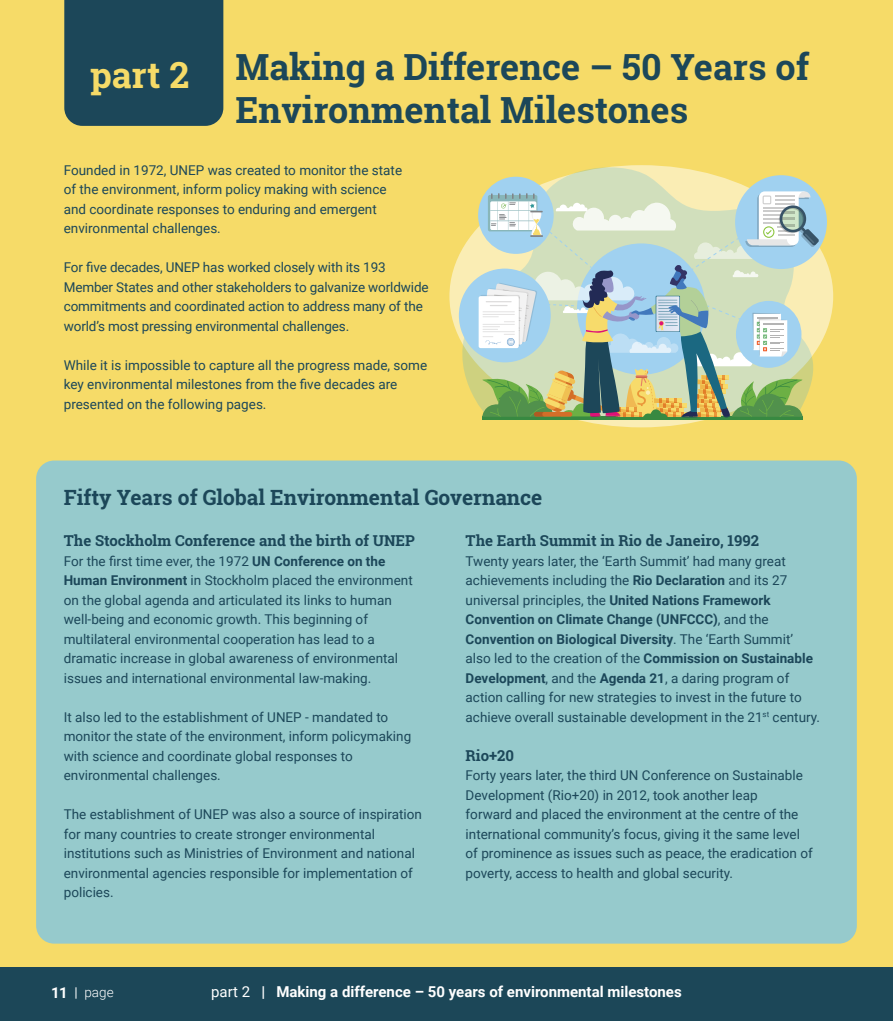
<style>
.page{position:relative;width:893px;height:1021px;background:#fff}
.page>*{position:absolute;margin:0;border:0;box-sizing:border-box;transform-origin:0 0}
.t1{font:700 36px/43.2px "Roboto Slab";color:#1c4759}
.t2{font:700 36px "Roboto Slab";color:#f6db68}
.t3{font:700 21px "Roboto Slab";color:#1c4759}
.t4{font:700 15px "Roboto Slab";color:#1c4759}
.t5{font:700 15px "Roboto";color:#fff}
.t6{font:13.5px/19.5px "Roboto";color:#1c4759}
.t7{font:300 13.5px "Roboto";color:#fff}
.s1{font-weight:700}
.s2{font-weight:700;font-size:15px}
.s3{font-weight:400}
</style>
<div class="page">
<div style="left:0;top:966px;width:893px;height:54px;background:#1c4758"></div>
<div style="left:0;top:0;width:893px;height:966px;background:#f6db68"></div>
<div style="left:64px;top:0;width:159px;height:126px;background:#1c4759"></div>
<div style="left:36px;top:460px;width:821px;height:483px;background:#96cacc;border-radius:18px"></div>
<div style="left:449px;top:165px;width:384px;height:262px;background:#faedb4;border-radius:50%"></div>
<svg style="left:462px;top:167px;width:351px;height:233px"></svg>
<hr style="left:482px;top:416px;width:321px;height:3px;background:#388941">
<div style="left:459px;top:268px;width:92px;height:94px;background:#a0d1f0;border-radius:50%"></div>
<div style="left:735px;top:175px;width:92px;height:94px;background:#a0d1f0;border-radius:50%"></div>
<div style="left:478px;top:177px;width:76px;height:77px;background:#a0d1f0;border-radius:50%"></div>
<svg style="left:476px;top:191px;width:343px;height:227px"></svg>
<h1 class="t2" style="left:90px;top:50px;width:101px">part 2</h1>
<h1 class="t1" style="left:235px;top:44px;width:575px">Making a Difference – 50 Years of<br>Environmental Milestones</h1>
<p class="t6" style="left:64px;top:160px;width:340px">Founded in 1972, UNEP was created to monitor the state of the environment, inform policy making with science and coordinate responses to enduring and emergent environmental challenges.</p>
<p class="t6" style="left:64px;top:257px;width:366px">For five decades, UNEP has worked closely with its 193<br>Member States and other stakeholders to galvanize worldwide commitments and coordinated action to address many of the world’s most pressing environmental challenges.</p>
<p class="t6" style="left:64px;top:355px;width:365px">While it is impossible to capture all the progress made, some key environmental milestones from the five decades are presented on the following pages.</p>
<h2 class="t3" style="left:64px;top:483px;width:480px">Fifty Years of Global Environmental Governance</h2>
<p class="t4" style="left:64px;top:530px;width:353px">The Stockholm Conference and the birth of UNEP</p>
<p class="t6" style="left:64px;top:550px;width:350px">For the first time ever, the 1972 <span class="s1">UN Conference on the Human Environment</span> in Stockholm placed the environment on the global agenda and articulated its links to human well-being and economic growth. This beginning of multilateral environmental cooperation has lead to a dramatic increase in global awareness of environmental issues and international environmental law-making.</p>
<p class="t6" style="left:64px;top:706px;width:349px">It also led to the establishment of UNEP - mandated to monitor the state of the environment, inform policymaking with science and coordinate global responses to environmental challenges.</p>
<p class="t6" style="left:64px;top:804px;width:360px">The establishment of UNEP was also a source of inspiration for many countries to create stronger environmental institutions such as Ministries of Environment and national environmental agencies responsible for implementation of policies.</p>
<p class="t4" style="left:466px;top:530px;width:295px">The Earth Summit in Rio de Janeiro, 1992</p>
<p class="t6" style="left:466px;top:550px;width:356px">Twenty years later, the ‘Earth Summit’ had many great achievements including the <span class="s1">Rio Declaration</span> and its 27 universal principles, the <span class="s1">United Nations Framework Convention on Climate Change (UNFCCC)</span>, and the <span class="s1">Convention on Biological Diversity</span>. The ‘Earth Summit’ also led to the creation of the <span class="s1">Commission on Sustainable Development</span>, and the <span class="s1">Agenda 21</span>, a daring program of action calling for new strategies to invest in the future to achieve overall sustainable development in the 21<sup>st</sup> century.</p>
<p class="t4" style="left:466px;top:745px;width:50px">Rio+20</p>
<p class="t6" style="left:466px;top:765px;width:349px">Forty years later, the third UN Conference on Sustainable Development (Rio+20) in 2012, took another leap<br>forward and placed the environment at the centre of the international community’s focus, giving it the same level of prominence as issues such as peace, the eradication of poverty, access to health and global security.</p>
<p class="t7" style="left:51px;top:982px;width:64px"><span class="s2">11</span> <span class="s3">|</span> page</p>
<p class="t5" style="left:211px;top:981px;width:472px"><span class="s3">part 2</span> | Making a difference – 50 years of environmental milestones</p>
</div>
